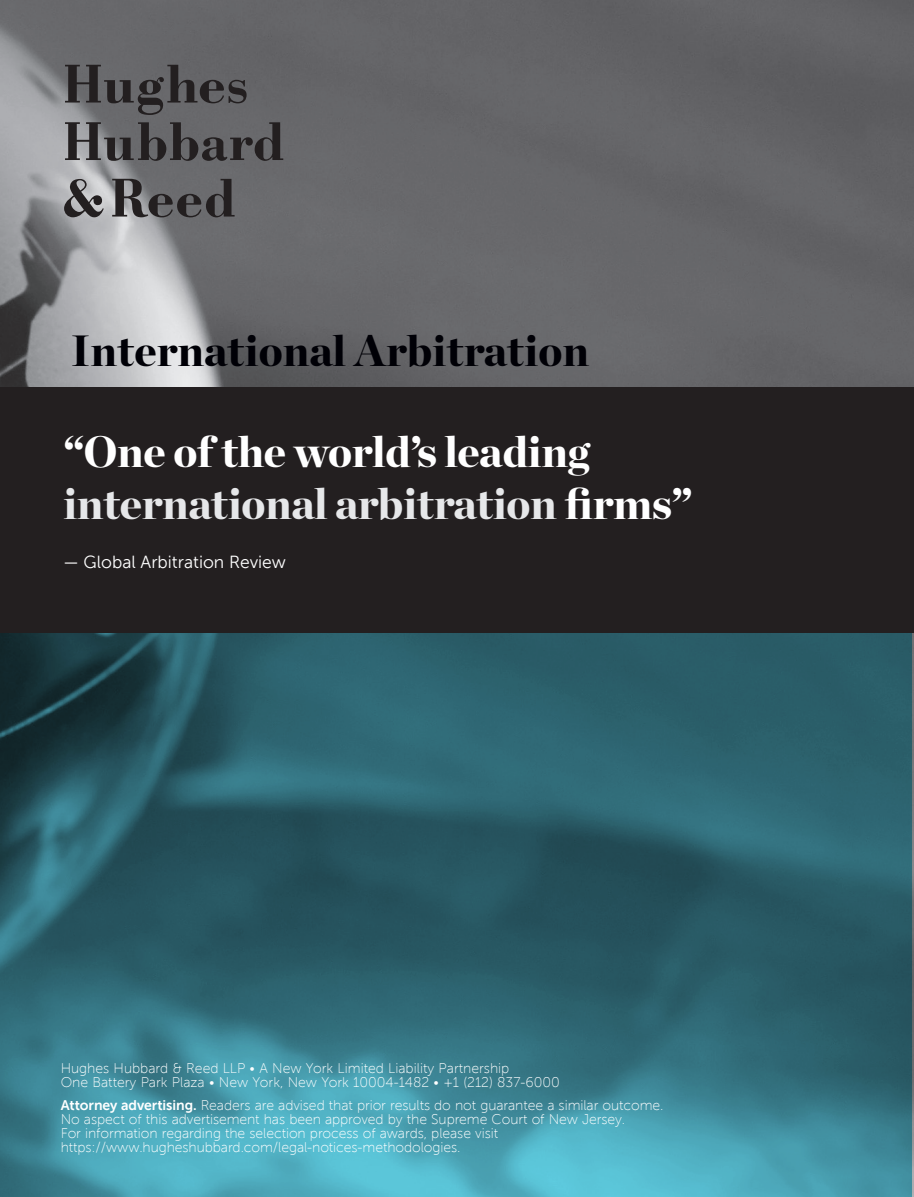
<style>
.page{position:relative;width:914px;height:1197px;background:#fff}
.page>*{position:absolute;margin:0;border:0;box-sizing:border-box;transform-origin:0 0}
.t1{font:900 43.75px/52.5px "Chronicle Display";letter-spacing:-.01em;color:#fff}
.t2{font:900 43.75px "Chronicle Display";color:#000006}
.t3{font:17.5px "Museo Sans 300";color:#fff}
.t4{font:14px/14px "Museo Sans 100";letter-spacing:-.005em;color:#fff}
.s1{color:#e6e7e9}
.s2{font-family:"Museo Sans 700"}
</style>
<div class="page">
<img style="left:0;top:0;width:913px;height:1197px">
<svg style="left:64px;top:179px;width:40px;height:38px;background:#7f7e80"></svg>
<svg style="left:112px;top:179px;width:122px;height:38px;background:#59585a"></svg>
<svg style="left:65px;top:122px;width:218px;height:39px;background:#555456"></svg>
<svg style="left:65px;top:65px;width:181px;height:50px;background:#555457"></svg>
<svg style="left:0;top:633px;width:911px;height:564px;background:#316c79"></svg>
<div style="left:0;top:387px;width:914px;height:246px;background:#231f20"></div>
<h1 class="t2" style="left:71px;top:314px;width:519px">International Arbitration</h1>
<h1 class="t1" style="left:63px;top:422px;width:631px">“One of the world’s leading <span class="s1">international arbitration</span> firms”</h1>
<p class="t3" style="left:63px;top:553px;width:224px">— Global Arbitration Review</p>
<p class="t4" style="left:61px;top:1061px;width:501px">Hughes Hubbard &amp; Reed LLP • A New York Limited Liability Partnership<br>One Battery Park Plaza • New York, New York 10004-1482 • +1 (212) 837-6000</p>
<p class="t4" style="left:61px;top:1099px;width:604px"><span class="s2">Attorney advertising.</span> Readers are advised that prior results do not guarantee a similar outcome.<br>No aspect of this advertisement has been approved by the Supreme Court of New Jersey.<br>For information regarding the selection process of awards, please visit https://www.hugheshubbard.com/legal-notices-methodologies.</p>
</div>
